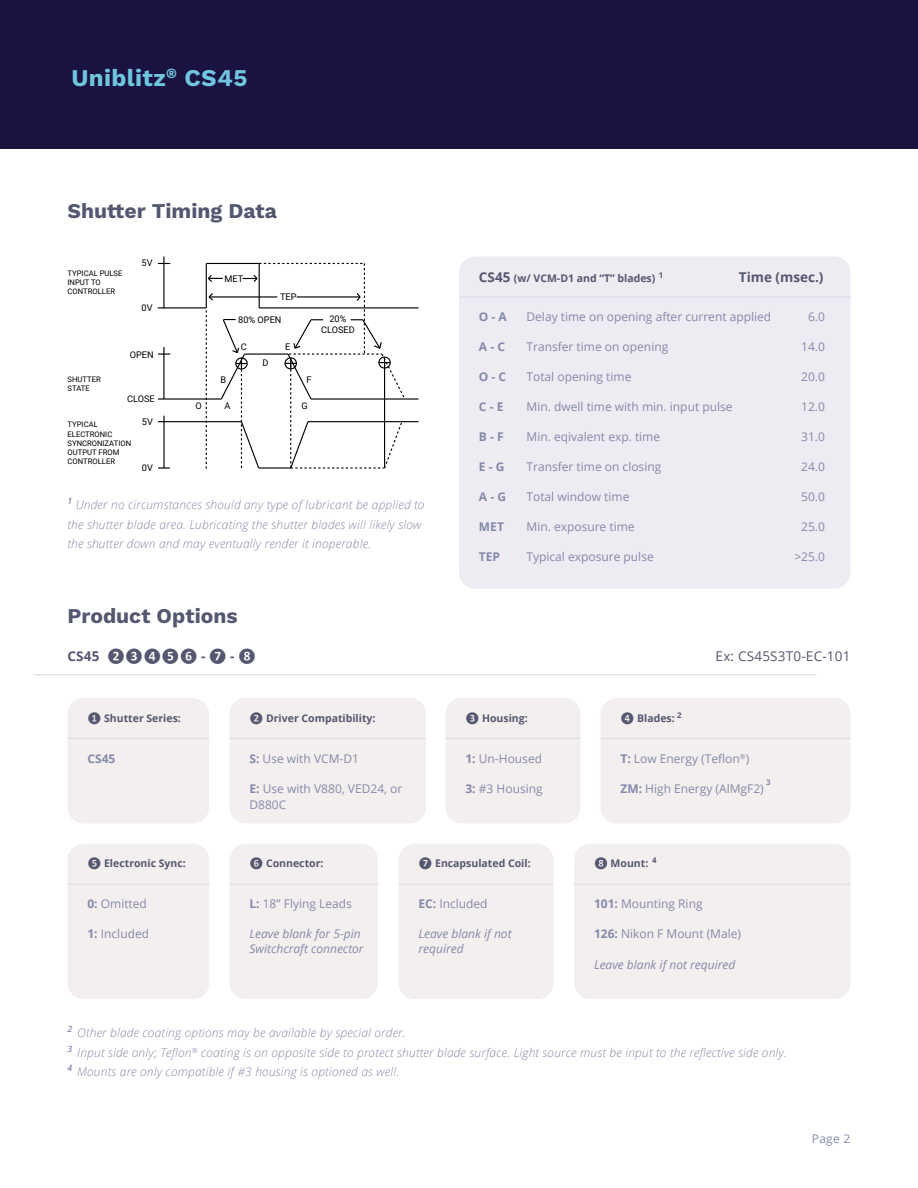
<style>
.page{position:relative;width:918px;height:1188px;background:#fff}
.page>*{position:absolute;margin:0;border:0;box-sizing:border-box;transform-origin:0 0}
.t1{font:700 24px "Work Sans";letter-spacing:.02em;color:#70c5df}
.t2{font:700 21px "Work Sans";color:#545770}
.t3{font:13.5px "Open Sans";letter-spacing:.015em;color:#555770}
.t4{font:700 13.5px "Calibri";letter-spacing:.015em;color:#555770}
.t5{font:700 13.5px "Open Sans";color:#555770}
.t6{font:12px/16.5px "Open Sans";color:#8589a9}
.t7{font:italic 300 12px/19.5px "Open Sans";letter-spacing:.015em;color:#8689aa}
.t8{font:italic 12px/15px "Open Sans";color:#8589a9}
.t9{font:700 12px "Open Sans";color:#8589a9}
.t10{font:700 10.5px "Open Sans";color:#555770}
.t11{font:9.15px/10.9px "Roboto";color:#000;text-align:center}
.t12{font:700 7.8px "Open Sans";color:#555770}
.t13{font:700 7.8px "Open Sans";color:#8589a9}
.t14{font:7.65px/9.1px "Roboto";color:#000}
.s1{font-size:13.5px}
.s2{font-family:"Open Sans"}
.s3{font-family:"Calibri"}
.s4{font-weight:700}
</style>
<div class="page">
<div style="left:0;top:0;width:918px;height:148px;background:#1a1240"></div>
<div style="left:459px;top:256px;width:391px;height:333px;background:#eeebf2;border-radius:16px"></div>
<div style="left:67px;top:698px;width:142px;height:125px;background:#f3efee;border-radius:16px"></div>
<div style="left:67px;top:844px;width:142px;height:155px;background:#f3efee;border-radius:16px"></div>
<div style="left:230px;top:698px;width:196px;height:125px;background:#f3efee;border-radius:16px"></div>
<div style="left:230px;top:844px;width:148px;height:155px;background:#f3efee;border-radius:16px"></div>
<div style="left:445px;top:698px;width:135px;height:125px;background:#f3efee;border-radius:16px"></div>
<div style="left:399px;top:844px;width:155px;height:155px;background:#f3efee;border-radius:16px"></div>
<div style="left:574px;top:844px;width:277px;height:155px;background:#f3efee;border-radius:16px"></div>
<div style="left:600px;top:698px;width:250px;height:125px;background:#f3efee;border-radius:16px"></div>
<hr style="left:459px;top:297px;width:391px;height:1px;background:#d9dae8">
<hr style="left:68px;top:738px;width:141px;height:1px;background:#d9dae8">
<hr style="left:68px;top:884px;width:141px;height:1px;background:#d9dae8">
<hr style="left:230px;top:738px;width:196px;height:1px;background:#d9dae8">
<hr style="left:230px;top:884px;width:148px;height:1px;background:#d9dae8">
<hr style="left:446px;top:738px;width:134px;height:1px;background:#d9dae8">
<hr style="left:399px;top:884px;width:154px;height:1px;background:#d9dae8">
<hr style="left:574px;top:884px;width:276px;height:1px;background:#d9dae8">
<hr style="left:600px;top:738px;width:250px;height:1px;background:#d9dae8">
<hr style="left:33px;top:674px;width:783px;height:1px;background:#d9dae8">
<hr style="left:158px;top:307px;width:48px;height:1px;background:#000">
<hr style="left:259px;top:307px;width:159px;height:1px;background:#000">
<hr style="left:158px;top:398px;width:63px;height:2px;background:#000">
<hr style="left:311px;top:398px;width:107px;height:2px;background:#000">
<hr style="left:163px;top:347px;width:2px;height:52px;background:#000">
<svg style="left:158px;top:353px;width:12px;height:2px"></svg>
<hr style="left:163px;top:257px;width:2px;height:51px;background:#000">
<svg style="left:158px;top:467px;width:12px;height:2px"></svg>
<hr style="left:163px;top:416px;width:2px;height:52px;background:#000">
<hr style="left:158px;top:421px;width:83px;height:1px;background:#000">
<hr style="left:308px;top:421px;width:110px;height:1px;background:#000">
<svg style="left:206px;top:263px;width:200px;height:206px"></svg>
<h1 class="t1" style="left:71px;top:64px;width:178px">Uniblitz<sup>®</sup> CS45</h1>
<h2 class="t2" style="left:68px;top:199px;width:211px">Shutter Timing Data</h2>
<p class="t14" style="left:68px;top:268px;width:56px">TYPICAL PULSE<br>INPUT TO<br>CONTROLLER</p>
<p class="t11" style="left:142px;top:256px;width:13px">5V</p>
<p class="t11" style="left:142px;top:302px;width:13px">0V</p>
<p class="t11" style="left:130px;top:349px;width:25px">OPEN</p>
<p class="t11" style="left:225px;top:273px;width:20px">MET</p>
<p class="t11" style="left:238px;top:314px;width:45px">80% OPEN</p>
<p class="t11" style="left:241px;top:341px;width:7px">C</p>
<p class="t11" style="left:285px;top:341px;width:7px">E</p>
<p class="t11" style="left:280px;top:291px;width:18px">TEP</p>
<p class="t11" style="left:263px;top:357px;width:8px">D</p>
<p class="t11" style="left:321px;top:313px;width:35px">20%<br>CLOSED</p>
<p class="t14" style="left:68px;top:374px;width:35px">SHUTTER<br>STATE</p>
<p class="t14" style="left:68px;top:420px;width:65px">TYPICAL<br>ELECTRONIC<br>SYNCRONIZATION<br>OUTPUT FROM<br>CONTROLLER</p>
<p class="t7" style="left:68px;top:495px;width:359px"><sup>1</sup> Under no circumstances should any type of lubricant be applied to the shutter blade area. Lubricating the shutter blades will likely slow the shutter down and may eventually render it inoperable.</p>
<p class="t11" style="left:221px;top:374px;width:7px">B</p>
<p class="t11" style="left:306px;top:374px;width:7px">F</p>
<p class="t11" style="left:127px;top:392px;width:29px">CLOSE</p>
<p class="t11" style="left:225px;top:400px;width:7px">A</p>
<p class="t11" style="left:301px;top:400px;width:8px">G</p>
<p class="t11" style="left:196px;top:400px;width:8px">O</p>
<p class="t11" style="left:142px;top:416px;width:13px">5V</p>
<p class="t11" style="left:142px;top:462px;width:13px">0V</p>
<h2 class="t2" style="left:68px;top:604px;width:172px">Product Options</h2>
<p class="t10" style="left:479px;top:271px;width:186px"><span class="s1">CS45</span> (w/ VCM-D1 and “T” blades) <sup>1</sup></p>
<p class="t5" style="left:739px;top:268px;width:86px">Time (msec.)</p>
<p class="t9" style="left:479px;top:308px;width:29px">O - A</p>
<p class="t9" style="left:479px;top:338px;width:28px">A - C</p>
<p class="t9" style="left:479px;top:368px;width:29px">O - C</p>
<p class="t9" style="left:479px;top:398px;width:26px">C - E</p>
<p class="t9" style="left:479px;top:428px;width:26px">B - F</p>
<p class="t9" style="left:479px;top:458px;width:27px">E - G</p>
<p class="t9" style="left:479px;top:488px;width:29px">A - G</p>
<p class="t9" style="left:479px;top:518px;width:26px">MET</p>
<p class="t9" style="left:479px;top:548px;width:23px">TEP</p>
<p class="t6" style="left:527px;top:308px;width:246px">Delay time on opening after current applied</p>
<p class="t6" style="left:527px;top:338px;width:143px">Transfer time on opening</p>
<p class="t6" style="left:527px;top:368px;width:106px">Total opening time</p>
<p class="t6" style="left:527px;top:398px;width:208px">Min. dwell time with min. input pulse</p>
<p class="t6" style="left:527px;top:428px;width:135px">Min. eqivalent exp. time</p>
<p class="t6" style="left:527px;top:458px;width:136px">Transfer time on closing</p>
<p class="t6" style="left:527px;top:488px;width:104px">Total window time</p>
<p class="t6" style="left:527px;top:518px;width:110px">Min. exposure time</p>
<p class="t6" style="left:527px;top:548px;width:129px">Typical exposure pulse</p>
<p class="t6" style="left:808px;top:308px;width:18px">6.0</p>
<p class="t6" style="left:801px;top:338px;width:25px">14.0</p>
<p class="t6" style="left:801px;top:368px;width:25px">20.0</p>
<p class="t6" style="left:801px;top:398px;width:25px">12.0</p>
<p class="t6" style="left:801px;top:428px;width:25px">31.0</p>
<p class="t6" style="left:801px;top:458px;width:25px">24.0</p>
<p class="t6" style="left:801px;top:488px;width:25px">50.0</p>
<p class="t6" style="left:801px;top:518px;width:25px">25.0</p>
<p class="t6" style="left:794px;top:548px;width:32px">&gt;25.0</p>
<p class="t4" style="left:68px;top:647px;width:190px"><span class="s2">CS45</span> ❷❸❹❺❻ <span class="s2">-</span> ❼ <span class="s2">-</span> ❽</p>
<p class="t3" style="left:716px;top:647px;width:136px">Ex: CS45S3T0-EC-101</p>
<p class="t10" style="left:87px;top:710px;width:95px"><span class="s3">❶</span> Shutter Series:</p>
<p class="t10" style="left:249px;top:710px;width:128px"><span class="s3">❷</span> Driver Compatibility:</p>
<p class="t10" style="left:465px;top:710px;width:64px"><span class="s3">❸</span> Housing:</p>
<p class="t10" style="left:620px;top:710px;width:56px"><span class="s3">❹</span> Blades:</p>
<p class="t12" style="left:677px;top:709px;width:6px">2</p>
<p class="t9" style="left:87px;top:750px;width:29px">CS45</p>
<p class="t6" style="left:249px;top:750px;width:111px"><span class="s4">S:</span> Use with VCM-D1</p>
<p class="t6" style="left:249px;top:780px;width:154px"><span class="s4">E:</span> Use with V880, VED24, or<br>D880C</p>
<p class="t6" style="left:465px;top:750px;width:78px"><span class="s4">1:</span> Un-Housed</p>
<p class="t6" style="left:465px;top:780px;width:79px"><span class="s4">3:</span> #3 Housing</p>
<p class="t6" style="left:620px;top:750px;width:130px"><span class="s4">T:</span> Low Energy (Teflon<sup>®</sup>)</p>
<p class="t6" style="left:620px;top:780px;width:145px"><span class="s4">ZM:</span> High Energy (AlMgF2)</p>
<p class="t13" style="left:766px;top:777px;width:6px">3</p>
<p class="t10" style="left:87px;top:856px;width:100px"><span class="s3">❺</span> Electronic Sync:</p>
<p class="t10" style="left:249px;top:856px;width:76px"><span class="s3">❻</span> Connector:</p>
<p class="t12" style="left:652px;top:854px;width:6px">4</p>
<p class="t10" style="left:419px;top:856px;width:114px"><span class="s3">❼</span> Encapsulated Coil:</p>
<p class="t10" style="left:594px;top:856px;width:56px"><span class="s3">❽</span> Mount:</p>
<p class="t6" style="left:87px;top:895px;width:61px"><span class="s4">0:</span> Omitted</p>
<p class="t6" style="left:87px;top:925px;width:63px"><span class="s4">1:</span> Included</p>
<p class="t6" style="left:249px;top:895px;width:104px"><span class="s4">L:</span> 18” Flying Leads</p>
<p class="t8" style="left:249px;top:926px;width:116px">Leave blank for 5-pin<br>Switchcraft connector</p>
<p class="t6" style="left:418px;top:895px;width:71px"><span class="s4">EC:</span> Included</p>
<p class="t8" style="left:418px;top:926px;width:95px">Leave blank if not required</p>
<p class="t6" style="left:594px;top:895px;width:110px"><span class="s4">101:</span> Mounting Ring</p>
<p class="t6" style="left:594px;top:925px;width:149px"><span class="s4">126:</span> Nikon F Mount (Male)</p>
<p class="t8" style="left:594px;top:956px;width:143px">Leave blank if not required</p>
<p class="t7" style="left:68px;top:1023px;width:721px"><sup>2</sup> Other blade coating options may be available by special order.<br><sup>3</sup> Input side only; Teflon<sup>®</sup> coating is on opposite side to protect shutter blade surface. Light source must be input to the reflective side only.<br><sup>4</sup> Mounts are only compatible if #3 housing is optioned as well.</p>
<p class="t6" style="left:812px;top:1130px;width:40px">Page 2</p>
</div>
